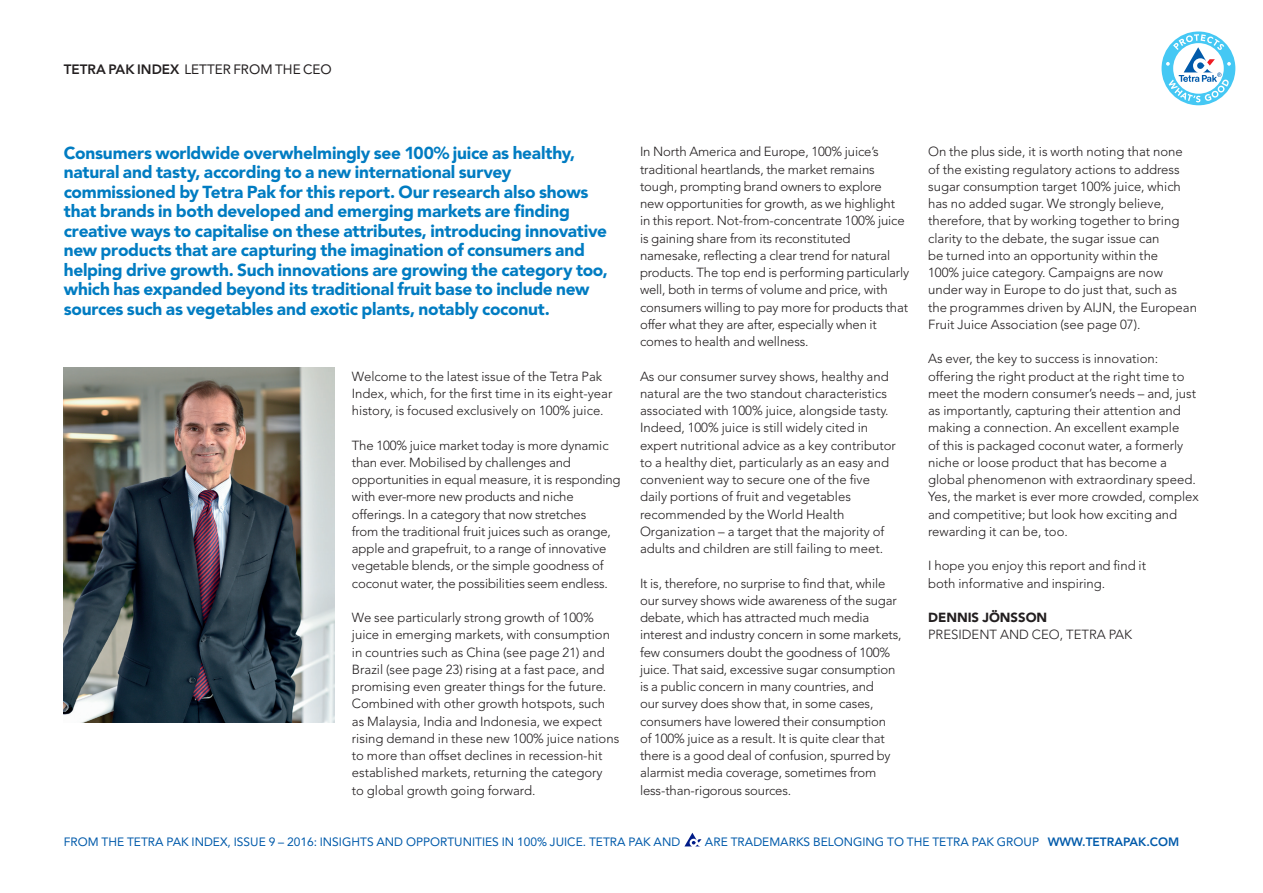
<style>
.page{position:relative;width:1263px;height:893px;background:#fff}
.page>*{position:absolute;margin:0;border:0;box-sizing:border-box;transform-origin:0 0}
.t1{font:900 17.25px/19.5px "Avenir";letter-spacing:-.015em;color:#007cc2}
.t2{font:13.5px "Avenir";color:#231f20}
.t3{font:300 13.2px/17.2px "Avenir";color:#231f20}
.t4{font:900 13.2px "Avenir";color:#231f20}
.t5{font:12px "Avenir";color:#015aaa}
.s1{font-weight:800}
</style>
<div class="page">
<img style="left:64px;top:368px;width:271px;height:354px">
<svg style="left:1161px;top:32px;width:74px;height:73px"></svg>
<svg style="left:684px;top:833px;width:17px;height:13px"></svg>
<p class="t2" style="left:64px;top:62px;width:270px"><span class="s1">TETRA PAK INDEX</span> LETTER FROM THE CEO</p>
<p class="t1" style="left:64px;top:143px;width:546px">Consumers worldwide overwhelmingly see 100% juice as healthy, natural and tasty, according to a new international survey commissioned by Tetra Pak for this report. Our research also shows that brands in both developed and emerging markets are finding creative ways to capitalise on these attributes, introducing innovative new products that are capturing the imagination of consumers and helping drive growth. Such innovations are growing the category too, which has expanded beyond its traditional fruit base to include new sources such as vegetables and exotic plants, notably coconut.</p>
<p class="t3" style="left:352px;top:367px;width:262px">Welcome to the latest issue of the Tetra Pak<br>Index, which, for the first time in its eight-year history, is focused exclusively on 100% juice.</p>
<p class="t3" style="left:352px;top:436px;width:270px">The 100% juice market today is more dynamic than ever. Mobilised by challenges and opportunities in equal measure, it is responding with ever-more new products and niche offerings. In a category that now stretches<br>from the traditional fruit juices such as orange, apple and grapefruit, to a range of innovative vegetable blends, or the simple goodness of coconut water, the possibilities seem endless.</p>
<p class="t3" style="left:352px;top:609px;width:269px">We see particularly strong growth of 100% juice in emerging markets, with consumption in countries such as China (see page 21) and Brazil (see page 23) rising at a fast pace, and promising even greater things for the future.<br>Combined with other growth hotspots, such as Malaysia, India and Indonesia, we expect rising demand in these new 100% juice nations to more than offset declines in recession-hit established markets, returning the category<br>to global growth going forward.</p>
<p class="t3" style="left:640px;top:143px;width:271px">In North America and Europe, 100% juice’s traditional heartlands, the market remains tough, prompting brand owners to explore<br>new opportunities for growth, as we highlight<br>in this report. Not-from-concentrate 100% juice is gaining share from its reconstituted namesake, reflecting a clear trend for natural products. The top end is performing particularly well, both in terms of volume and price, with consumers willing to pay more for products that offer what they are after, especially when it comes to health and wellness.</p>
<p class="t3" style="left:640px;top:367px;width:257px">As our consumer survey shows, healthy and natural are the two standout characteristics associated with 100% juice, alongside tasty.<br>Indeed, 100% juice is still widely cited in expert nutritional advice as a key contributor to a healthy diet, particularly as an easy and convenient way to secure one of the five daily portions of fruit and vegetables recommended by the World Health Organization – a target that the majority of adults and children are still failing to meet.</p>
<p class="t3" style="left:640px;top:574px;width:263px">It is, therefore, no surprise to find that, while our survey shows wide awareness of the sugar debate, which has attracted much media interest and industry concern in some markets, few consumers doubt the goodness of 100% juice. That said, excessive sugar consumption is a public concern in many countries, and<br>our survey does show that, in some cases, consumers have lowered their consumption<br>of 100% juice as a result. It is quite clear that there is a good deal of confusion, spurred by alarmist media coverage, sometimes from less-than-rigorous sources.</p>
<p class="t3" style="left:928px;top:143px;width:270px">On the plus side, it is worth noting that none of the existing regulatory actions to address sugar consumption target 100% juice, which has no added sugar. We strongly believe, therefore, that by working together to bring clarity to the debate, the sugar issue can<br>be turned into an opportunity within the<br>100% juice category. Campaigns are now under way in Europe to do just that, such as the programmes driven by AIJN, the European Fruit Juice Association (see page 07).</p>
<p class="t3" style="left:928px;top:350px;width:272px">As ever, the key to success is innovation: offering the right product at the right time to meet the modern consumer’s needs – and, just as importantly, capturing their attention and making a connection. An excellent example<br>of this is packaged coconut water, a formerly niche or loose product that has become a global phenomenon with extraordinary speed.<br>Yes, the market is ever more crowded, complex and competitive; but look how exciting and rewarding it can be, too.</p>
<p class="t3" style="left:928px;top:557px;width:219px">I hope you enjoy this report and find it both informative and inspiring.</p>
<p class="t4" style="left:928px;top:610px;width:121px">DENNIS JÖNSSON</p>
<p class="t3" style="left:928px;top:626px;width:206px">PRESIDENT AND CEO, TETRA PAK</p>
<p class="t5" style="left:64px;top:835px;width:618px">FROM THE TETRA PAK INDEX, ISSUE 9 – 2016: INSIGHTS AND OPPORTUNITIES IN 100% JUICE. TETRA PAK AND</p>
<p class="t5" style="left:705px;top:835px;width:476px">ARE TRADEMARKS BELONGING TO THE TETRA PAK GROUP <span class="s1">WWW.TETRAPAK.COM</span></p>
</div>
